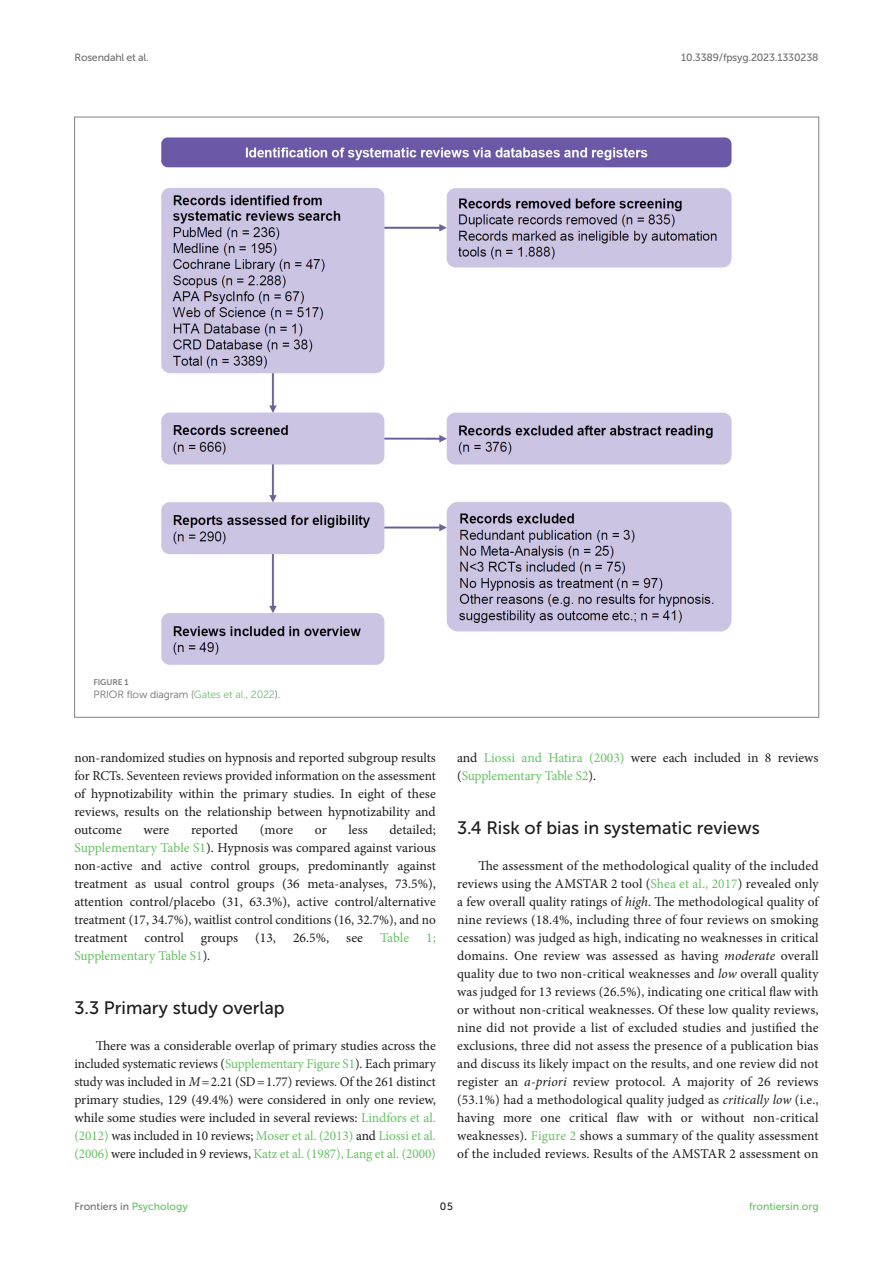
<style>
.page{position:relative;width:893px;height:1263px;background:#fff}
.page>*{position:absolute;margin:0;border:0;box-sizing:border-box;transform-origin:0 0}
.HEAD_2{font:18px "Museo Sans 500";color:#1b1c1b}
.TEXT_FLUSH{font:13.5px/18px "Minion Pro";letter-spacing:-.005em;color:#1b1c1b;text-align:justify}
.TEXT_FLUSH-2{font:13.5px/18px "Minion Pro";letter-spacing:-.005em;color:#65c161}
.t1{font:10.5px "Museo Sans 500";letter-spacing:-.015em;color:#706f70}
.FIG_LEG{font:10.5px "Museo Sans 300";letter-spacing:-.01em;color:#706f70}
.t2{font:10.5px "Museo Sans 500";color:#65c161}
.t3{font:10.5px "Museo Sans 500";color:#1b1c1b}
.FIG_HD{font:8.25px "Museo Sans 700";letter-spacing:-.01em;color:#7e7f7f}
.s1{color:#65c161}
.s2{color:#1b1c1b}
.s3{font-style:italic}
</style>
<div class="page">
<img style="left:161px;top:137px;width:571px;height:528px">
<p class="t1" style="left:74px;top:51px;width:76px">Rosendahl et al.</p>
<p class="t1" style="left:681px;top:51px;width:139px">10.3389/fpsyg.2023.1330238</p>
<p class="FIG_HD" style="left:94px;top:677px;width:37px">FIGURE 1</p>
<p class="FIG_LEG" style="left:94px;top:689px;width:188px">PRIOR flow diagram (<span class="s1">Gates et al., 2022</span>).</p>
<p class="TEXT_FLUSH" style="left:74px;top:749px;width:363px">non-randomized studies on hypnosis and reported subgroup results for RCTs. Seventeen reviews provided information on the assessment of hypnotizability within the primary studies. In eight of these reviews, results on the relationship between hypnotizability and outcome</p>
<p class="TEXT_FLUSH" style="left:74px;top:821px;width:363px;text-indent:315px">detailed; <span class="s1">Supplementary Table S1</span>). Hypnosis was compared against various non-active and active control groups, predominantly against treatment as usual control groups (36 meta-analyses, 73.5%), attention control/placebo (31, 63.3%), active control/alternative treatment (17, 34.7%), waitlist control conditions (16, 32.7%), and no treatment</p>
<p class="TEXT_FLUSH" style="left:144px;top:821px;width:27px">were</p>
<p class="TEXT_FLUSH" style="left:191px;top:821px;width:49px">reported</p>
<p class="TEXT_FLUSH" style="left:260px;top:821px;width:35px">(more</p>
<p class="TEXT_FLUSH" style="left:315px;top:821px;width:13px">or</p>
<p class="TEXT_FLUSH" style="left:348px;top:821px;width:21px">less</p>
<p class="TEXT_FLUSH" style="left:145px;top:929px;width:41px">control</p>
<p class="TEXT_FLUSH" style="left:201px;top:929px;width:39px">groups</p>
<p class="TEXT_FLUSH" style="left:255px;top:929px;width:22px">(13,</p>
<p class="TEXT_FLUSH" style="left:293px;top:929px;width:38px">26.5%,</p>
<p class="TEXT_FLUSH" style="left:346px;top:929px;width:18px">see</p>
<p class="TEXT_FLUSH-2" style="left:380px;top:929px;width:31px">Table</p>
<p class="TEXT_FLUSH-2" style="left:426px;top:929px;width:11px">1;</p>
<p class="TEXT_FLUSH-2" style="left:74px;top:947px;width:137px">Supplementary Table S1<span class="s2">).</span></p>
<p class="HEAD_2" style="left:74px;top:998px;width:212px">3.3 Primary study overlap</p>
<p class="TEXT_FLUSH" style="left:74px;top:1037px;width:363px;text-indent:21px">There was a considerable overlap of primary studies across the included systematic reviews (<span class="s1">Supplementary Figure S1</span>). Each primary study was included in <span class="s3">M</span>=2.21 (SD=1.77) reviews. Of the 261 distinct primary studies, 129 (49.4%) were considered in only one review, while some studies were included in several reviews: <span class="s1">Lindfors et al. (2012)</span> was included in 10 reviews; <span class="s1">Moser et al. (2013)</span> and <span class="s1">Liossi et al. (2006)</span> were included in 9 reviews, <span class="s1">Katz et al. (1987), Lang et al. (2000)</span></p>
<p class="TEXT_FLUSH-2" style="left:457px;top:749px;width:363px"><span class="s2">and</span> Liossi and Hatira (2003) <span class="s2">were each included in 8 reviews (</span>Supplementary Table S2<span class="s2">).</span></p>
<p class="HEAD_2" style="left:457px;top:818px;width:304px">3.4 Risk of bias in systematic reviews</p>
<p class="TEXT_FLUSH" style="left:457px;top:857px;width:363px;text-indent:21px">The assessment of the methodological quality of the included reviews using the AMSTAR 2 tool (<span class="s1">Shea et al., 2017</span>) revealed only a few overall quality ratings of <span class="s3">high</span>. The methodological quality of nine reviews (18.4%, including three of four reviews on smoking cessation) was judged as high, indicating no weaknesses in critical domains. One review was assessed as having <span class="s3">moderate</span> overall quality due to two non-critical weaknesses and <span class="s3">low</span> overall quality was judged for 13 reviews (26.5%), indicating one critical flaw with or without non-critical weaknesses. Of these low quality reviews, nine did not provide a list of excluded studies and justified the exclusions, three did not assess the presence of a publication bias and discuss its likely impact on the results, and one review did not register an <span class="s3">a-priori</span> review protocol. A majority of 26 reviews (53.1%) had a methodological quality judged as <span class="s3">critically low</span> (i.e., having more one critical flaw with or without non-critical weaknesses). <span class="s1">Figure 2</span> shows a summary of the quality assessment of the included reviews. Results of the AMSTAR 2 assessment on</p>
<p class="t1" style="left:74px;top:1200px;width:115px">Frontiers in <span class="s1">Psychology</span></p>
<p class="t3" style="left:440px;top:1200px;width:14px">05</p>
<p class="t2" style="left:749px;top:1200px;width:71px">frontiersin.org</p>
</div>
